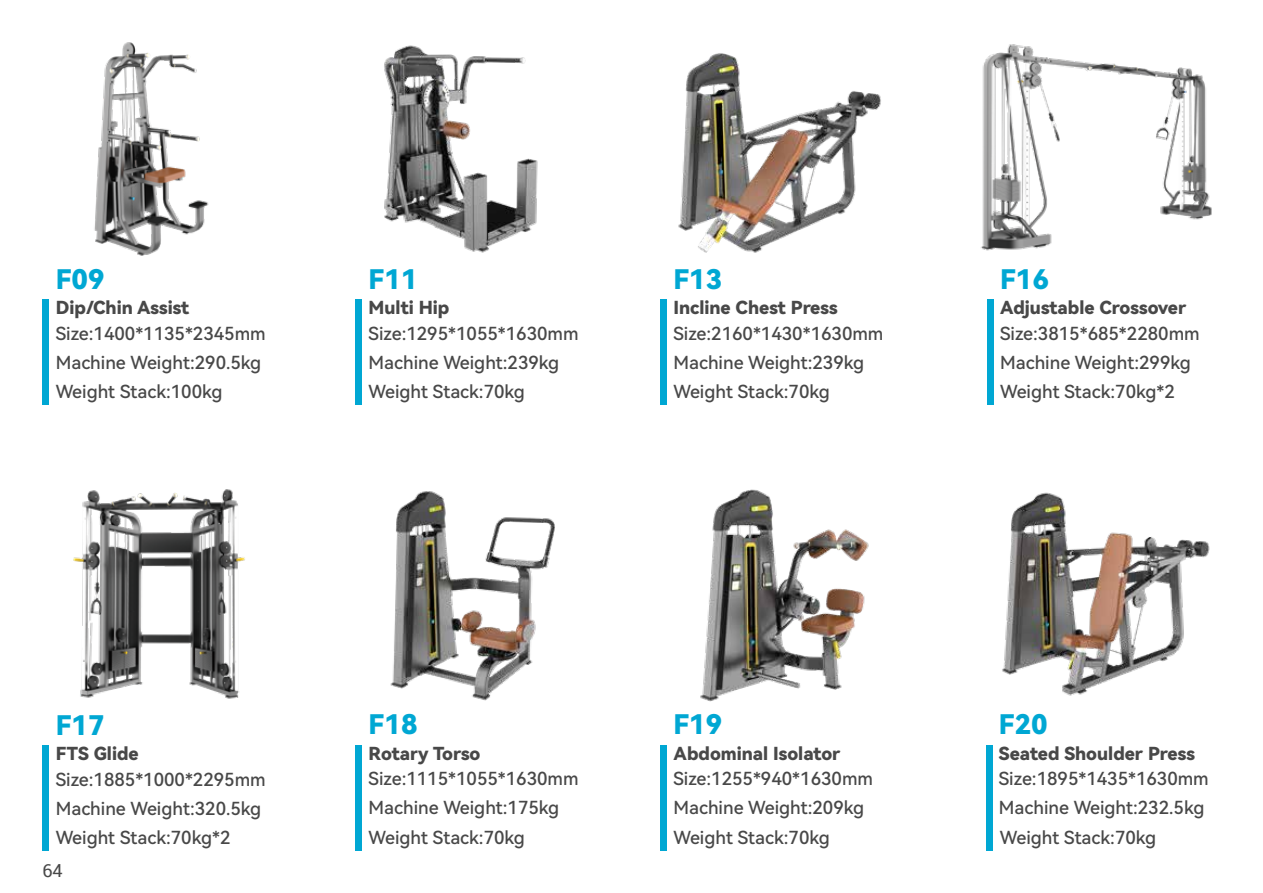
<style>
.page{position:relative;width:1263px;height:893px;background:#fff}
.page>*{position:absolute;margin:0;border:0;box-sizing:border-box;transform-origin:0 0}
.t1{font:27px "Harmony OS Sans SC Black";color:#00a7d3}
.t2{font:18px/29.4px "Harmony OS Sans SC Medium";color:#484848}
.t3{font:18px "Harmony OS Sans SC Black";color:#484848}
.t4{font:18px "Roboto";color:#484848}
</style>
<div class="page">
<img style="left:390px;top:491px;width:165px;height:210px">
<div style="left:355px;top:745px;width:7px;height:105px;background:#00a7d3"></div>
<div style="left:355px;top:299px;width:7px;height:105px;background:#00a7d3"></div>
<img style="left:384px;top:45px;width:154px;height:208px">
<div style="left:660px;top:299px;width:7px;height:105px;background:#00a7d3"></div>
<img style="left:678px;top:53px;width:203px;height:200px">
<img style="left:73px;top:489px;width:172px;height:210px">
<div style="left:43px;top:745px;width:6px;height:105px;background:#00a7d3"></div>
<div style="left:660px;top:745px;width:7px;height:105px;background:#00a7d3"></div>
<img style="left:700px;top:489px;width:169px;height:213px">
<div style="left:986px;top:745px;width:7px;height:105px;background:#00a7d3"></div>
<img style="left:1002px;top:492px;width:208px;height:204px">
<div style="left:43px;top:299px;width:6px;height:106px;background:#00a7d3"></div>
<img style="left:94px;top:43px;width:115px;height:213px">
<img style="left:981px;top:44px;width:231px;height:207px">
<div style="left:987px;top:299px;width:7px;height:105px;background:#00a7d3"></div>
<h1 class="t1" style="left:56px;top:260px;width:50px">F09</h1>
<p class="t3" style="left:56px;top:295px;width:135px">Dip/Chin Assist</p>
<p class="t2" style="left:56px;top:318px;width:211px">Size:1400*1135*2345mm<br>Machine Weight:290.5kg<br>Weight Stack:100kg</p>
<h1 class="t1" style="left:369px;top:260px;width:50px">F11</h1>
<p class="t3" style="left:369px;top:295px;width:82px">Multi Hip</p>
<p class="t2" style="left:369px;top:318px;width:211px">Size:1295*1055*1630mm<br>Machine Weight:239kg<br>Weight Stack:70kg</p>
<h1 class="t1" style="left:673px;top:260px;width:50px">F13</h1>
<p class="t3" style="left:673px;top:295px;width:166px">Incline Chest Press</p>
<p class="t2" style="left:673px;top:318px;width:211px">Size:2160*1430*1630mm<br>Machine Weight:239kg<br>Weight Stack:70kg</p>
<h1 class="t1" style="left:1000px;top:260px;width:50px">F16</h1>
<p class="t3" style="left:1000px;top:295px;width:187px">Adjustable Crossover</p>
<p class="t2" style="left:1000px;top:318px;width:201px">Size:3815*685*2280mm<br>Machine Weight:299kg<br>Weight Stack:70kg*2</p>
<h1 class="t1" style="left:56px;top:706px;width:50px">F17</h1>
<p class="t3" style="left:56px;top:741px;width:84px">FTS Glide</p>
<p class="t2" style="left:56px;top:764px;width:211px">Size:1885*1000*2295mm<br>Machine Weight:320.5kg<br>Weight Stack:70kg*2</p>
<p class="t4" style="left:43px;top:857px;width:22px">64</p>
<h1 class="t1" style="left:369px;top:706px;width:50px">F18</h1>
<p class="t3" style="left:369px;top:741px;width:113px">Rotary Torso</p>
<p class="t2" style="left:369px;top:763px;width:211px">Size:1115*1055*1630mm<br>Machine Weight:175kg<br>Weight Stack:70kg</p>
<h1 class="t1" style="left:673px;top:706px;width:50px">F19</h1>
<p class="t3" style="left:673px;top:741px;width:168px">Abdominal Isolator</p>
<p class="t2" style="left:673px;top:763px;width:201px">Size:1255*940*1630mm<br>Machine Weight:209kg<br>Weight Stack:70kg</p>
<h1 class="t1" style="left:999px;top:706px;width:50px">F20</h1>
<p class="t3" style="left:999px;top:741px;width:198px">Seated Shoulder Press</p>
<p class="t2" style="left:999px;top:763px;width:211px">Size:1895*1435*1630mm<br>Machine Weight:232.5kg<br>Weight Stack:70kg</p>
</div>
